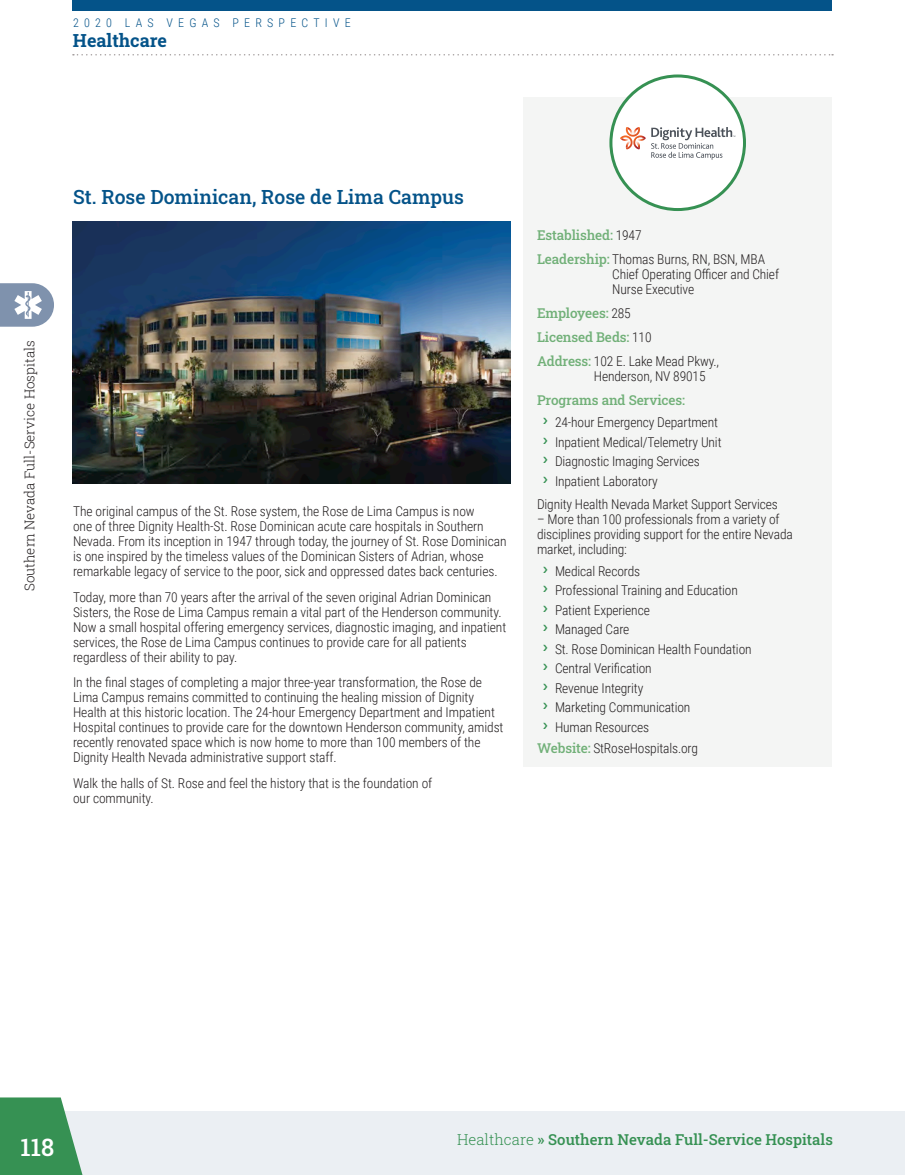
<style>
.page{position:relative;width:905px;height:1175px;background:#fff}
.page>*{position:absolute;margin:0;border:0;box-sizing:border-box;transform-origin:0 0}
.t1{font:500 24px "Roboto Slab";color:#fff}
.t2{font:500 19.5px "Roboto Slab";color:#045389}
.t3{font:700 18px "Roboto Slab";color:#045389}
.t4{font:500 15px "Roboto Slab";color:#369153}
.body-copy{font:300 13.5px/15px "Roboto Condensed";letter-spacing:-.005em;color:#231f20}
.wiki-body{font:300 13.5px/15px "Roboto Condensed";letter-spacing:-.01em;color:#231f20}
.wiki-body-2{font:500 13.5px "Roboto Slab";letter-spacing:-.01em;color:#71b078}
.t5{font:300 13.5px "Roboto Slab";color:#231f20}
.t6{font:300 12px "Roboto Condensed";letter-spacing:.435em;color:#045389}
.s1{font-family:"Roboto Condensed";font-weight:300;color:#231f20}
.s2{font-family:"Roboto Slab";font-weight:500;color:#71b078}
.s3{font-weight:300}
</style>
<div class="page">
<div style="left:523px;top:97px;width:309px;height:670px;background:#f4f5f4"></div>
<div style="left:611px;top:76px;width:133px;height:133px;background:#fff;border-radius:50%"></div>
<svg style="left:651px;top:127px;width:84px;height:33px"></svg>
<svg style="left:620px;top:127px;width:25px;height:22px"></svg>
<div style="left:609px;top:74px;width:137px;height:137px;border:3px solid #369153;border-radius:50%"></div>
<img style="left:73px;top:221px;width:437px;height:262px">
<div style="left:56px;top:1111px;width:848px;height:63px;background:#ebeff3"></div>
<svg style="left:0;top:1097px;width:83px;height:77px;background:#519f6a"></svg>
<div style="left:73px;top:0;width:759px;height:11px;background:#045389"></div>
<svg style="left:73px;top:54px;width:760px;height:2px"></svg>
<svg style="left:0;top:283px;width:54px;height:44px"></svg>
<p class="t6" style="left:73px;top:14px;width:279px">2020 LAS VEGAS PERSPECTIVE</p>
<h3 class="t3" style="left:73px;top:28px;width:95px">Healthcare</h3>
<p class="t5" style="left:20px;top:591px;width:252px;rotate:-90deg">Southern Nevada Full-Service Hospitals</p>
<p class="t2" style="left:73px;top:183px;width:392px">St. Rose Dominican, Rose de Lima Campus</p>
<p class="body-copy" style="left:73px;top:503px;width:435px">The original campus of the St. Rose system, the Rose de Lima Campus is now<br>one of three Dignity Health-St. Rose Dominican acute care hospitals in Southern Nevada. From its inception in 1947 through today, the journey of St. Rose Dominican is one inspired by the timeless values of the Dominican Sisters of Adrian, whose remarkable legacy of service to the poor, sick and oppressed dates back centuries.</p>
<p class="body-copy" style="left:73px;top:588px;width:435px">Today, more than 70 years after the arrival of the seven original Adrian Dominican Sisters, the Rose de Lima Campus remain a vital part of the Henderson community.<br>Now a small hospital offering emergency services, diagnostic imaging, and inpatient services, the Rose de Lima Campus continues to provide care for all patients regardless of their ability to pay.</p>
<p class="body-copy" style="left:73px;top:674px;width:432px">In the final stages of completing a major three-year transformation, the Rose de Lima Campus remains committed to continuing the healing mission of Dignity Health at this historic location. The 24-hour Emergency Department and Impatient Hospital continues to provide care for the downtown Henderson community, amidst recently renovated space which is now home to more than 100 members of the Dignity Health Nevada administrative support staff.</p>
<p class="body-copy" style="left:73px;top:774px;width:361px">Walk the halls of St. Rose and feel the history that is the foundation of our community.</p>
<p class="wiki-body-2" style="left:537px;top:226px;width:106px">Established: <span class="s1">1947</span></p>
<p class="wiki-body" style="left:612px;top:251px;width:168px;text-indent:-75px"><span class="s2">Leadership:</span> Thomas Burns, RN, BSN, MBA<br>Chief Operating Officer and Chief<br>Nurse Executive</p>
<p class="wiki-body-2" style="left:537px;top:304px;width:95px">Employees: <span class="s1">285</span></p>
<p class="wiki-body-2" style="left:537px;top:328px;width:116px">Licensed Beds: <span class="s1">110</span></p>
<p class="wiki-body" style="left:594px;top:353px;width:127px;text-indent:-57px"><span class="s2">Address:</span> 102 E. Lake Mead Pkwy.,<br>Henderson, NV 89015</p>
<p class="wiki-body-2" style="left:537px;top:391px;width:149px">Programs and Services:</p>
<p class="body-copy" style="left:555px;top:414px;width:164px">24-hour Emergency Department</p>
<p class="body-copy" style="left:555px;top:434px;width:168px">Inpatient Medical/Telemetry Unit</p>
<p class="body-copy" style="left:555px;top:453px;width:146px">Diagnostic Imaging Services</p>
<p class="body-copy" style="left:555px;top:473px;width:104px">Inpatient Laboratory</p>
<p class="body-copy" style="left:537px;top:496px;width:242px">Dignity Health Nevada Market Support Services</p>
<p class="body-copy" style="left:537px;top:511px;width:257px">– More than 100 professionals from a variety of disciplines providing support for the entire Nevada market, including:</p>
<p class="body-copy" style="left:555px;top:563px;width:87px">Medical Records</p>
<p class="body-copy" style="left:555px;top:582px;width:184px">Professional Training and Education</p>
<p class="body-copy" style="left:555px;top:602px;width:96px">Patient Experience</p>
<p class="body-copy" style="left:555px;top:621px;width:76px">Managed Care</p>
<p class="body-copy" style="left:555px;top:641px;width:198px">St. Rose Dominican Health Foundation</p>
<p class="body-copy" style="left:555px;top:660px;width:98px">Central Verification</p>
<p class="body-copy" style="left:555px;top:680px;width:90px">Revenue Integrity</p>
<p class="body-copy" style="left:555px;top:699px;width:137px">Marketing Communication</p>
<p class="body-copy" style="left:555px;top:719px;width:96px">Human Resources</p>
<p class="wiki-body" style="left:537px;top:740px;width:162px"><span class="s2">Website:</span> StRoseHospitals.org</p>
<h1 class="t1" style="left:21px;top:1131px;width:35px">118</h1>
<p class="t4" style="left:457px;top:1129px;width:377px"><span class="s3">Healthcare</span> » Southern Nevada Full-Service Hospitals</p>
</div>
